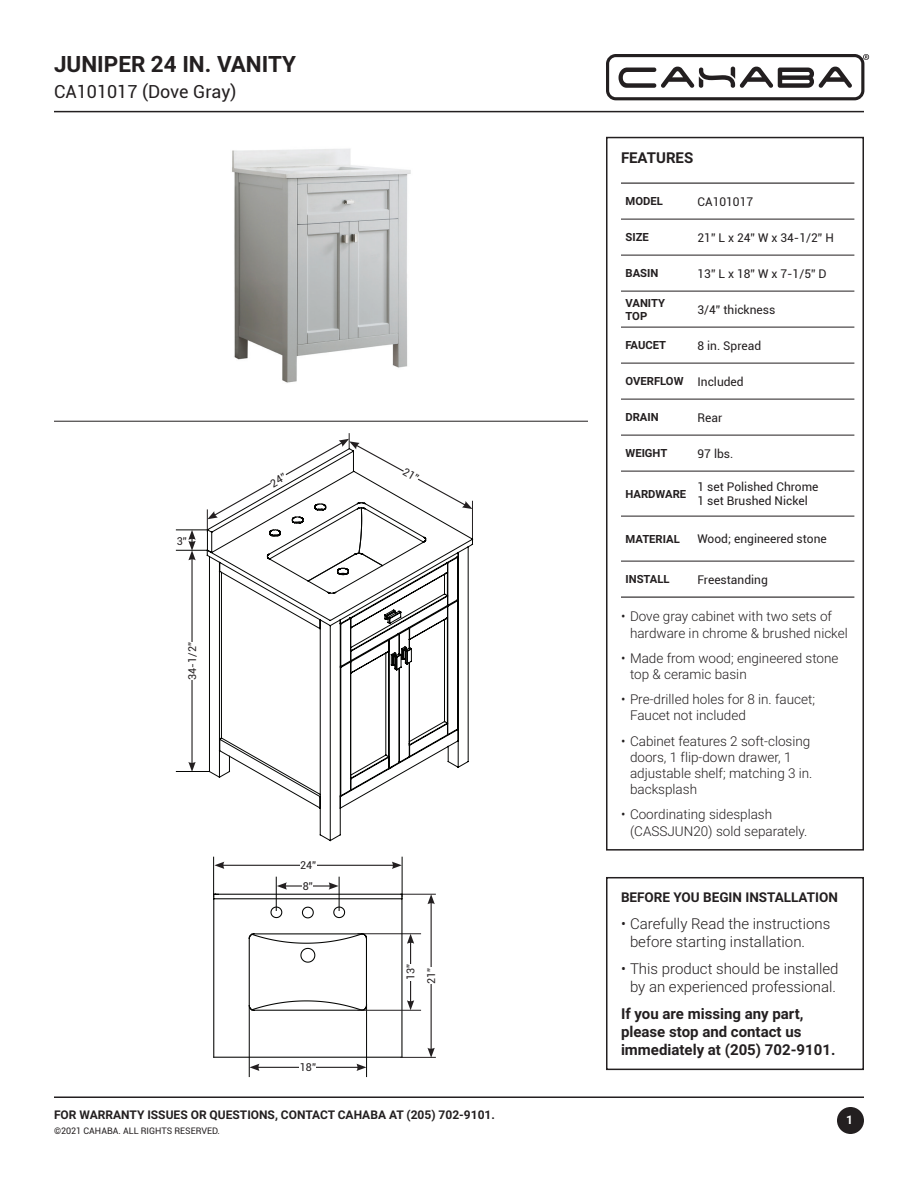
<style>
.page{position:relative;width:918px;height:1188px;background:#fff}
.page>*{position:absolute;margin:0;border:0;box-sizing:border-box;transform-origin:0 0}
.t1{font:700 22.5px "Roboto";color:#231f20}
.t2{font:18px "Roboto";color:#231f20}
.t3{font:300 15px/18px "Roboto";color:#231f20}
.t4{font:700 15px/18px "Roboto";color:#231f20}
.t5{font:300 13.5px/16.2px "Roboto";color:#231f20}
.t6{font:700 13.5px "Roboto";color:#231f20}
.t7{font:12px/14.4px "Roboto";color:#231f20}
.t8{font:700 12px "Roboto";color:#231f20}
.t9{font:700 12px "Roboto";color:#fff}
.t10{font:700 11.25px/13.5px "Roboto";color:#231f20}
.t11{font:10.8px "Roboto";color:#231f20}
.t12{font:9px "Roboto";color:#231f20}
.s1{font-weight:400;font-size:12px}
</style>
<div class="page">
<svg style="left:606px;top:54px;width:263px;height:46px"></svg>
<hr style="left:54px;top:111px;width:810px;height:1px;background:#231f20">
<hr style="left:54px;top:1096px;width:810px;height:2px;background:#231f20">
<div style="left:837px;top:1107px;width:27px;height:27px;background:#231f20;border-radius:50%"></div>
<div style="left:606px;top:877px;width:258px;height:193px;border:2px solid #231f20"></div>
<img style="left:232px;top:148px;width:179px;height:235px">
<hr style="left:621px;top:219px;width:72px;height:1px;background:#231f20">
<hr style="left:693px;top:219px;width:161px;height:1px;background:#231f20">
<hr style="left:621px;top:255px;width:72px;height:1px;background:#231f20">
<hr style="left:693px;top:255px;width:161px;height:1px;background:#231f20">
<hr style="left:621px;top:291px;width:72px;height:1px;background:#231f20">
<hr style="left:693px;top:291px;width:161px;height:1px;background:#231f20">
<hr style="left:621px;top:327px;width:72px;height:1px;background:#231f20">
<hr style="left:693px;top:327px;width:161px;height:1px;background:#231f20">
<hr style="left:621px;top:363px;width:72px;height:1px;background:#231f20">
<hr style="left:693px;top:363px;width:161px;height:1px;background:#231f20">
<hr style="left:621px;top:399px;width:72px;height:1px;background:#231f20">
<hr style="left:693px;top:399px;width:161px;height:1px;background:#231f20">
<hr style="left:621px;top:435px;width:72px;height:1px;background:#231f20">
<hr style="left:693px;top:435px;width:161px;height:1px;background:#231f20">
<hr style="left:621px;top:471px;width:72px;height:1px;background:#231f20">
<hr style="left:693px;top:471px;width:161px;height:1px;background:#231f20">
<hr style="left:621px;top:516px;width:72px;height:1px;background:#231f20">
<hr style="left:693px;top:516px;width:161px;height:1px;background:#231f20">
<hr style="left:621px;top:561px;width:72px;height:1px;background:#231f20">
<hr style="left:693px;top:561px;width:161px;height:1px;background:#231f20">
<hr style="left:621px;top:183px;width:72px;height:1px;background:#231f20">
<hr style="left:693px;top:183px;width:161px;height:1px;background:#231f20">
<hr style="left:621px;top:597px;width:72px;height:1px;background:#231f20">
<hr style="left:693px;top:597px;width:161px;height:1px;background:#231f20">
<div style="left:606px;top:137px;width:258px;height:714px;border:2px solid #231f20"></div>
<hr style="left:54px;top:421px;width:534px;height:1px;background:#231f20">
<hr style="left:191px;top:558px;width:2px;height:206px;background:#231f20">
<svg style="left:188px;top:762px;width:8px;height:9px"></svg>
<div style="left:188px;top:642px;width:8px;height:38px;background:#fff"></div>
<hr style="left:176px;top:771px;width:33px;height:1px;background:#040503">
<hr style="left:176px;top:530px;width:31px;height:1px;background:#040503">
<hr style="left:176px;top:550px;width:31px;height:1px;background:#040503">
<svg style="left:188px;top:530px;width:8px;height:30px"></svg>
<svg style="left:206px;top:500px;width:268px;height:342px"></svg>
<hr style="left:257px;top:1067px;width:102px;height:1px;background:#231f20">
<svg style="left:356px;top:1064px;width:10px;height:7px"></svg>
<svg style="left:250px;top:1064px;width:9px;height:7px"></svg>
<div style="left:300px;top:1063px;width:16px;height:8px;background:#fff"></div>
<hr style="left:431px;top:902px;width:1px;height:148px;background:#231f20">
<svg style="left:427px;top:895px;width:8px;height:9px"></svg>
<svg style="left:427px;top:1048px;width:8px;height:9px"></svg>
<div style="left:427px;top:968px;width:8px;height:16px;background:#fff"></div>
<hr style="left:222px;top:865px;width:172px;height:1px;background:#231f20">
<svg style="left:392px;top:862px;width:10px;height:7px"></svg>
<svg style="left:214px;top:862px;width:10px;height:7px"></svg>
<div style="left:300px;top:861px;width:16px;height:8px;background:#fff"></div>
<hr style="left:366px;top:1004px;width:1px;height:73px;background:#040503">
<hr style="left:249px;top:1008px;width:1px;height:69px;background:#040503">
<hr style="left:276px;top:877px;width:1px;height:34px;background:#040503">
<hr style="left:339px;top:877px;width:1px;height:34px;background:#040503">
<hr style="left:402px;top:857px;width:1px;height:40px;background:#040503">
<hr style="left:213px;top:857px;width:1px;height:40px;background:#040503">
<hr style="left:357px;top:933px;width:64px;height:1px;background:#231f20">
<hr style="left:400px;top:894px;width:36px;height:1px;background:#231f20">
<svg style="left:213px;top:882px;width:201px;height:176px"></svg>
<hr style="left:357px;top:1010px;width:64px;height:1px;background:#231f20">
<hr style="left:400px;top:1057px;width:36px;height:1px;background:#231f20">
<svg style="left:207px;top:433px;width:265px;height:191px"></svg>
<h1 class="t1" style="left:54px;top:48px;width:244px">JUNIPER 24 IN. VANITY</h1>
<h2 class="t2" style="left:54px;top:79px;width:184px">CA101017 (Dove Gray)</h2>
<p class="t11" style="left:177px;top:533px;width:12px">3”</p>
<p class="t11" style="left:185px;top:680px;width:39px;rotate:-90deg">34-1/2”</p>
<p class="t11" style="left:300px;top:858px;width:18px">24”</p>
<p class="t11" style="left:303px;top:879px;width:12px">8”</p>
<p class="t11" style="left:300px;top:1060px;width:18px">18”</p>
<p class="t11" style="left:403px;top:980px;width:18px;rotate:-90deg">13”</p>
<p class="t11" style="left:424px;top:984px;width:18px;rotate:-90deg">21”</p>
<p class="t8" style="left:54px;top:1106px;width:442px">FOR WARRANTY ISSUES OR QUESTIONS, CONTACT CAHABA AT (205) 702-9101.</p>
<p class="t12" style="left:54px;top:1124px;width:168px">©2021 CAHABA. ALL RIGHTS RESERVED.</p>
<p class="t4" style="left:621px;top:148px;width:74px">FEATURES</p>
<p class="t10" style="left:626px;top:194px;width:39px">MODEL</p>
<p class="t7" style="left:698px;top:194px;width:57px">CA101017</p>
<p class="t10" style="left:626px;top:230px;width:25px">SIZE</p>
<p class="t7" style="left:698px;top:230px;width:138px">21” L x 24” W x 34-1/2” H</p>
<p class="t10" style="left:626px;top:266px;width:34px">BASIN</p>
<p class="t7" style="left:698px;top:266px;width:131px">13” L x 18” W x 7-1/5” D</p>
<p class="t10" style="left:626px;top:295px;width:41px">VANITY<br>TOP</p>
<p class="t7" style="left:698px;top:302px;width:79px">3/4” thickness</p>
<p class="t10" style="left:626px;top:338px;width:42px">FAUCET</p>
<p class="t7" style="left:698px;top:338px;width:65px">8 in. Spread</p>
<p class="t10" style="left:626px;top:374px;width:120px">OVERFLOW <span class="s1">Included</span></p>
<p class="t10" style="left:626px;top:410px;width:35px">DRAIN</p>
<p class="t7" style="left:698px;top:410px;width:26px">Rear</p>
<p class="t10" style="left:626px;top:446px;width:43px">WEIGHT</p>
<p class="t7" style="left:698px;top:446px;width:37px">97 lbs.</p>
<p class="t10" style="left:626px;top:487px;width:62px">HARDWARE</p>
<p class="t7" style="left:698px;top:479px;width:123px">1 set Polished Chrome<br>1 set Brushed Nickel</p>
<p class="t10" style="left:626px;top:532px;width:56px">MATERIAL</p>
<p class="t7" style="left:698px;top:531px;width:131px">Wood; engineered stone</p>
<p class="t10" style="left:626px;top:572px;width:46px">INSTALL</p>
<p class="t7" style="left:698px;top:572px;width:72px">Freestanding</p>
<p class="t5" style="left:630px;top:608px;width:219px;text-indent:-9px">• Dove gray cabinet with two sets of hardware in chrome &amp; brushed nickel</p>
<p class="t5" style="left:630px;top:649px;width:210px;text-indent:-9px">• Made from wood; engineered stone top &amp; ceramic basin</p>
<p class="t5" style="left:630px;top:691px;width:187px;text-indent:-9px">• Pre-drilled holes for 8 in. faucet;<br>Faucet not included</p>
<p class="t5" style="left:630px;top:732px;width:184px;text-indent:-9px">• Cabinet features 2 soft-closing doors, 1 flip-down drawer, 1 adjustable shelf; matching 3 in. backsplash</p>
<p class="t5" style="left:630px;top:806px;width:179px;text-indent:-9px">• Coordinating sidesplash (CASSJUN20) sold separately.</p>
<p class="t6" style="left:621px;top:888px;width:219px">BEFORE YOU BEGIN INSTALLATION</p>
<p class="t3" style="left:630px;top:914px;width:202px;text-indent:-9px">• Carefully Read the instructions before starting installation.</p>
<p class="t3" style="left:621px;top:959px;width:219px;text-align:center">• This product should be installed by an experienced professional.</p>
<p class="t4" style="left:621px;top:1004px;width:216px">If you are missing any part, please stop and contact us immediately at (205) 702-9101.</p>
<p class="t9" style="left:846px;top:1111px;width:8px">1</p>
</div>
